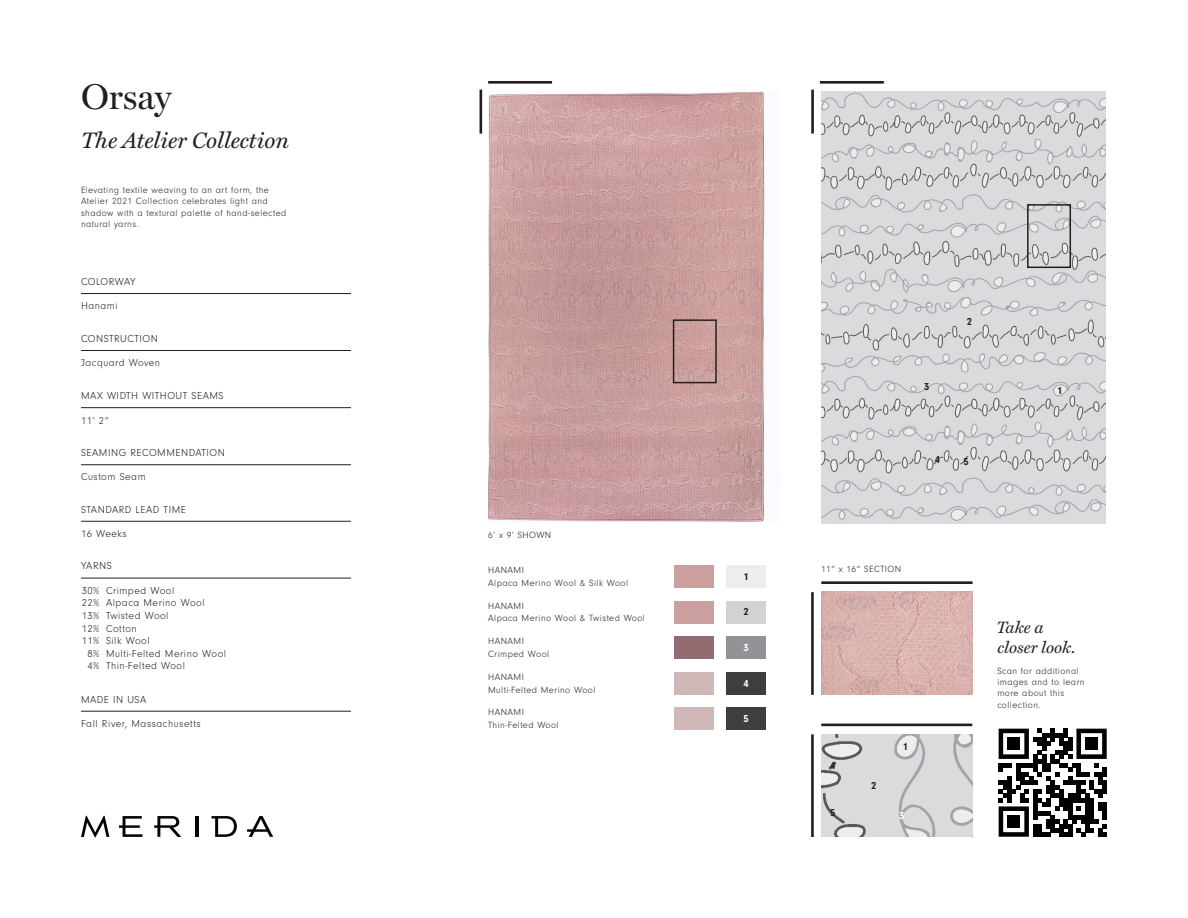
<style>
.page{position:relative;width:1188px;height:918px;background:#fff}
.page>*{position:absolute;margin:0;border:0;box-sizing:border-box;transform-origin:0 0}
.t1{font:36px "Miller Display";color:#231f20}
.t2{font:italic 22.5px "Miller Text";color:#231f20}
.t3{font:italic 16.5px "Miller Text";color:#231f20}
.t4{font:300 10.5px "Neuzeit Gro";letter-spacing:.05em;color:#231f20}
.t5{font:700 10.5px "Neuzeit Gro";color:#231f20}
.t6{font:300 10.5px "Neuzeit Gro";letter-spacing:.03em;color:#231f20}
.t7{font:700 10.5px "Neuzeit Gro";color:#fff}
.t8{font:300 9.3px/11.2px "Neuzeit Gro";letter-spacing:.05em;color:#231f20}
</style>
<div class="page">
<hr style="left:821px;top:581px;width:152px;height:3px;background:#231f20">
<hr style="left:821px;top:724px;width:151px;height:2px;background:#231f20">
<hr style="left:488px;top:81px;width:64px;height:3px;background:#231f20">
<hr style="left:820px;top:81px;width:64px;height:3px;background:#231f20">
<hr style="left:811px;top:592px;width:3px;height:103px;background:#231f20">
<hr style="left:811px;top:734px;width:3px;height:103px;background:#231f20">
<hr style="left:480px;top:90px;width:2px;height:44px;background:#231f20">
<hr style="left:811px;top:90px;width:3px;height:44px;background:#231f20">
<svg style="left:119px;top:816px;width:24px;height:21px"></svg>
<svg style="left:154px;top:816px;width:27px;height:21px"></svg>
<hr style="left:196px;top:816px;width:3px;height:21px;background:#040503">
<svg style="left:212px;top:816px;width:25px;height:21px"></svg>
<svg style="left:247px;top:816px;width:26px;height:21px"></svg>
<svg style="left:81px;top:816px;width:28px;height:22px"></svg>
<hr style="left:81px;top:293px;width:270px;height:1px;background:#231f20">
<hr style="left:81px;top:350px;width:270px;height:1px;background:#231f20">
<hr style="left:81px;top:407px;width:270px;height:1px;background:#231f20">
<hr style="left:81px;top:464px;width:270px;height:1px;background:#231f20">
<hr style="left:81px;top:521px;width:270px;height:1px;background:#231f20">
<hr style="left:81px;top:711px;width:270px;height:1px;background:#231f20">
<hr style="left:81px;top:578px;width:270px;height:1px;background:#231f20">
<div style="left:726px;top:565px;width:40px;height:23px;background:#ededed"></div>
<div style="left:726px;top:601px;width:40px;height:23px;background:#d1d2d4"></div>
<div style="left:726px;top:636px;width:40px;height:23px;background:#919396"></div>
<div style="left:726px;top:672px;width:40px;height:23px;background:#3e3e3f"></div>
<div style="left:726px;top:708px;width:40px;height:22px;background:#3e3e3f"></div>
<div style="left:674px;top:565px;width:40px;height:23px;background:#cc9f9f"></div>
<div style="left:674px;top:601px;width:40px;height:23px;background:#cc9f9f"></div>
<div style="left:674px;top:636px;width:40px;height:23px;background:#936c71"></div>
<div style="left:674px;top:672px;width:40px;height:23px;background:#d1b8b8"></div>
<div style="left:674px;top:708px;width:40px;height:22px;background:#d1b8b8"></div>
<img style="left:821px;top:592px;width:152px;height:102px">
<img style="left:821px;top:734px;width:152px;height:103px">
<svg style="left:999px;top:729px;width:108px;height:108px"></svg>
<div style="left:1007px;top:737px;width:13px;height:13px;background:#000"></div>
<div style="left:1085px;top:737px;width:13px;height:13px;background:#000"></div>
<div style="left:1007px;top:815px;width:13px;height:13px;background:#000"></div>
<img style="left:822px;top:91px;width:283px;height:432px">
<img style="left:488px;top:91px;width:277px;height:431px">
<div style="left:673px;top:319px;width:44px;height:64px;border:2px solid #231f20"></div>
<div style="left:1027px;top:204px;width:44px;height:64px;border:2px solid #231f20"></div>
<p class="t1" style="left:81px;top:75px;width:92px">Orsay</p>
<h2 class="t2" style="left:81px;top:122px;width:210px">The Atelier Collection</h2>
<p class="t8" style="left:81px;top:185px;width:207px">Elevating textile weaving to an art form, the Atelier 2021 Collection celebrates light and shadow with a textural palette of hand-selected natural yarns.</p>
<p class="t6" style="left:81px;top:276px;width:56px">COLORWAY</p>
<p class="t4" style="left:81px;top:300px;width:38px">Hanami</p>
<p class="t4" style="left:81px;top:333px;width:78px">CONSTRUCTION</p>
<p class="t4" style="left:81px;top:357px;width:81px">Jacquard Woven</p>
<p class="t4" style="left:81px;top:390px;width:144px">MAX WIDTH WITHOUT SEAMS</p>
<p class="t4" style="left:81px;top:415px;width:29px">11’ 2”</p>
<p class="t4" style="left:81px;top:447px;width:145px">SEAMING RECOMMENDATION</p>
<p class="t4" style="left:81px;top:471px;width:66px">Custom Seam</p>
<p class="t4" style="left:81px;top:504px;width:106px">STANDARD LEAD TIME</p>
<p class="t4" style="left:81px;top:528px;width:47px">16 Weeks</p>
<p class="t4" style="left:81px;top:560px;width:32px">YARNS</p>
<p class="t4" style="left:106px;top:585px;width:70px">Crimped Wool</p>
<p class="t4" style="left:106px;top:597px;width:100px">Alpaca Merino Wool</p>
<p class="t4" style="left:106px;top:610px;width:64px">Twisted Wool</p>
<p class="t4" style="left:106px;top:623px;width:32px">Cotton</p>
<p class="t4" style="left:106px;top:635px;width:45px">Silk Wool</p>
<p class="t4" style="left:106px;top:648px;width:122px">Multi-Felted Merino Wool</p>
<p class="t4" style="left:106px;top:660px;width:81px">Thin-Felted Wool</p>
<p class="t4" style="left:82px;top:585px;width:19px">30%</p>
<p class="t4" style="left:82px;top:597px;width:19px">22%</p>
<p class="t4" style="left:82px;top:610px;width:19px">13%</p>
<p class="t4" style="left:82px;top:623px;width:19px">12%</p>
<p class="t4" style="left:82px;top:635px;width:19px">11%</p>
<p class="t4" style="left:88px;top:648px;width:13px">8%</p>
<p class="t4" style="left:88px;top:660px;width:13px">4%</p>
<p class="t4" style="left:81px;top:694px;width:67px">MADE IN USA</p>
<p class="t4" style="left:81px;top:718px;width:121px">Fall River, Massachusetts</p>
<p class="t8" style="left:488px;top:530px;width:65px">6’ x 9’ SHOWN</p>
<p class="t8" style="left:488px;top:565px;width:37px">HANAMI</p>
<p class="t8" style="left:488px;top:577px;width:141px">Alpaca Merino Wool &amp; Silk Wool</p>
<p class="t8" style="left:488px;top:600px;width:37px">HANAMI</p>
<p class="t8" style="left:488px;top:613px;width:158px">Alpaca Merino Wool &amp; Twisted Wool</p>
<p class="t8" style="left:488px;top:636px;width:37px">HANAMI</p>
<p class="t8" style="left:488px;top:648px;width:63px">Crimped Wool</p>
<p class="t8" style="left:488px;top:671px;width:37px">HANAMI</p>
<p class="t8" style="left:488px;top:684px;width:109px">Multi-Felted Merino Wool</p>
<p class="t8" style="left:488px;top:707px;width:37px">HANAMI</p>
<p class="t8" style="left:488px;top:720px;width:72px">Thin-Felted Wool</p>
<p class="t5" style="left:743px;top:571px;width:7px">1</p>
<p class="t5" style="left:743px;top:606px;width:7px">2</p>
<p class="t7" style="left:743px;top:642px;width:7px">3</p>
<p class="t7" style="left:743px;top:677px;width:7px">4</p>
<p class="t7" style="left:743px;top:713px;width:7px">5</p>
<p class="t5" style="left:924px;top:381px;width:7px">3</p>
<p class="t5" style="left:967px;top:316px;width:7px">2</p>
<p class="t5" style="left:935px;top:454px;width:7px">4</p>
<p class="t5" style="left:964px;top:455px;width:7px">5</p>
<p class="t5" style="left:1057px;top:384px;width:7px">1</p>
<p class="t8" style="left:821px;top:563px;width:82px">11” x 16” SECTION</p>
<p class="t5" style="left:830px;top:760px;width:7px">4</p>
<p class="t5" style="left:830px;top:806px;width:7px">5</p>
<p class="t5" style="left:871px;top:780px;width:7px">2</p>
<p class="t5" style="left:903px;top:741px;width:7px">1</p>
<p class="t7" style="left:899px;top:810px;width:7px">3</p>
<h3 class="t3" style="left:997px;top:614px;width:48px">Take a</h3>
<h3 class="t3" style="left:997px;top:634px;width:80px">closer look.</h3>
<p class="t8" style="left:997px;top:666px;width:89px">Scan for additional images and to learn more about this collection.</p>
</div>
